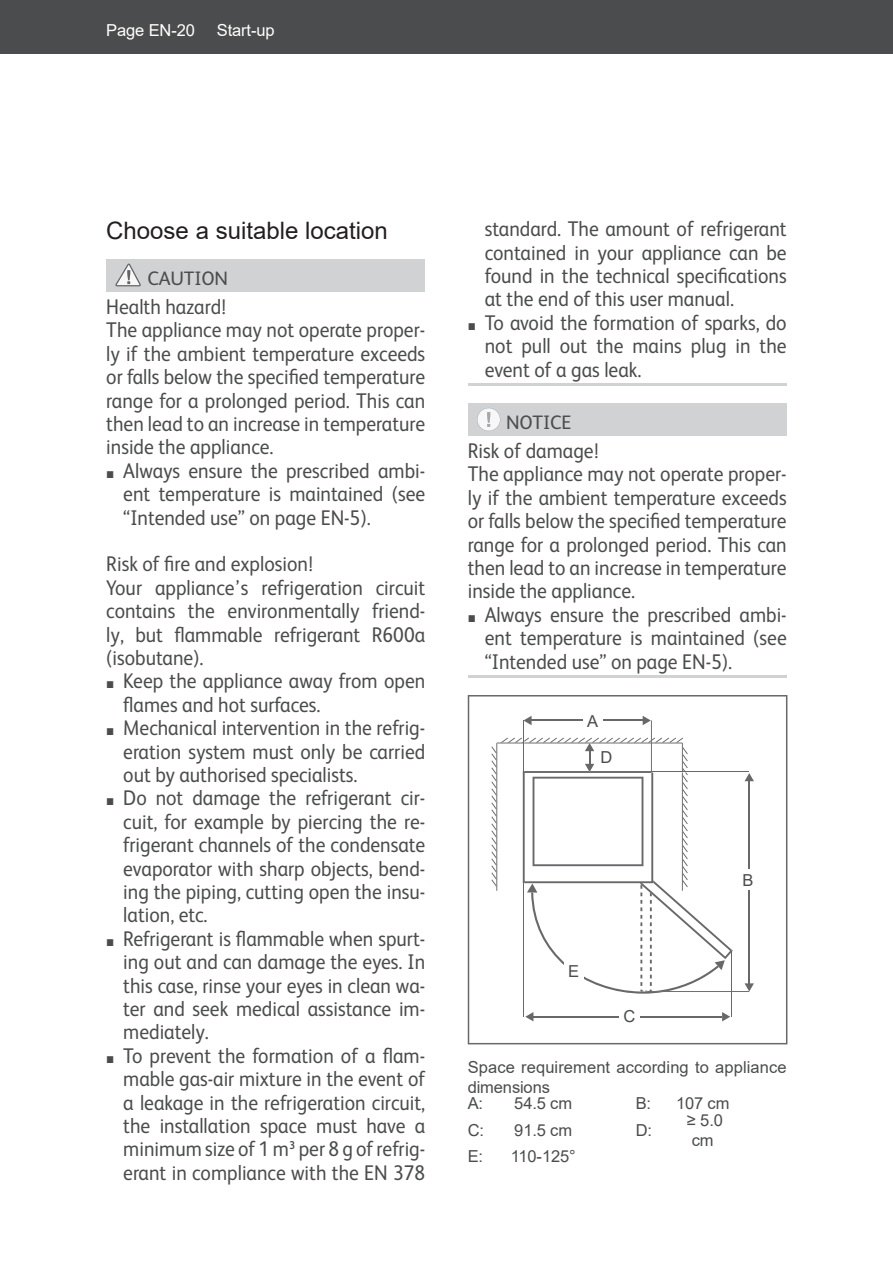
<style>
.page{position:relative;width:893px;height:1263px;background:#fff}
.page>*{position:absolute;margin:0;border:0;box-sizing:border-box;transform-origin:0 0}
.t1{font:24px "Arial";color:#231f20}
.t2{font:21.3px/23.4px "FS Albert";color:#4b4c4d;text-align:justify;scale:.92 1}
.t3{font:19.5px "FS Albert";letter-spacing:-.005em;color:#4b4c4d}
.t4{font:16.5px/19.8px "Arial";letter-spacing:.005em;color:#4b4c4d}
.t5{font:16.5px "Arial";letter-spacing:-.01em;color:#fff}
.s1{font-family:"Arial";font-size:14.7px}
</style>
<div class="page">
<div style="left:0;top:0;width:893px;height:54px;background:#4b4c4d"></div>
<div style="left:106px;top:259px;width:319px;height:33px;background:#d1d2d4"></div>
<svg style="left:115px;top:264px;width:26px;height:22px"></svg>
<hr style="left:468px;top:383px;width:319px;height:3px;background:#d1d2d4">
<div style="left:468px;top:403px;width:319px;height:33px;background:#d1d2d4"></div>
<hr style="left:468px;top:675px;width:319px;height:3px;background:#d1d2d4">
<svg style="left:477px;top:408px;width:23px;height:23px"></svg>
<svg style="left:468px;top:695px;width:319px;height:349px"></svg>
<div style="left:619px;top:1005px;width:20px;height:21px;background:#fff"></div>
<div style="left:738px;top:869px;width:20px;height:21px;background:#fff"></div>
<div style="left:583px;top:711px;width:19px;height:21px;background:#fff"></div>
<div style="left:596px;top:746px;width:20px;height:21px;background:#fff"></div>
<div style="left:564px;top:961px;width:19px;height:21px;background:#fff"></div>
<p class="t5" style="left:106px;top:22px;width:90px">Page EN-20</p>
<p class="t5" style="left:217px;top:22px;width:59px">Start-up</p>
<p class="t1" style="left:106px;top:217px;width:283px">Choose a suitable location</p>
<p class="t3" style="left:147px;top:271px;width:82px">CAUTION</p>
<p class="t2" style="left:106px;top:297px;width:348px;text-align:left">Health hazard!<br>The appliance may not operate proper&shy;ly if the ambient temperature exceeds or falls below the specified temperature range for a prolonged period. This can then lead to an increase in temperature inside the appliance.</p>
<p class="t2" style="left:123px;top:461px;width:330px;text-indent:-17px"><span class="s1">■</span> Always ensure the prescribed ambi&shy;ent temperature is maintained (see “Intended use” on page EN-5).</p>
<p class="t2" style="left:106px;top:554px;width:348px;text-align:left">Risk of fire and explosion!<br>Your appliance’s refrigeration circuit contains the environmentally friend&shy;ly, but flammable refrigerant R600a (isobutane).</p>
<p class="t2" style="left:123px;top:671px;width:330px;text-indent:-17px"><span class="s1">■</span> Keep the appliance away from open flames and hot surfaces.</p>
<p class="t2" style="left:123px;top:718px;width:330px;text-indent:-17px"><span class="s1">■</span> Mechanical intervention in the refrig&shy;eration system must only be carried out by authorised specialists.</p>
<p class="t2" style="left:123px;top:788px;width:330px;text-indent:-17px"><span class="s1">■</span> Do not damage the refrigerant cir&shy;cuit, for example by piercing the re&shy;frigerant channels of the condensate evaporator with sharp objects, bend&shy;ing the piping, cutting open the insu&shy;lation, etc.</p>
<p class="t2" style="left:123px;top:929px;width:330px;text-indent:-17px"><span class="s1">■</span> Refrigerant is flammable when spurt&shy;ing out and can damage the eyes. In this case, rinse your eyes in clean wa&shy;ter and seek medical assistance im&shy;mediately.</p>
<p class="t2" style="left:123px;top:1046px;width:330px;text-indent:-17px"><span class="s1">■</span> To prevent the formation of a flam&shy;mable gas-air mixture in the event of a leakage in the refrigeration circuit, the installation space must have a minimum size of 1 m³ per 8 g of refrig&shy;erant in compliance with the EN 378</p>
<p class="t2" style="left:485px;top:219px;width:330px">standard. The amount of refrigerant contained in your appliance can be found in the technical specifications at the end of this user manual.</p>
<p class="t2" style="left:485px;top:313px;width:330px;text-indent:-17px"><span class="s1">■</span> To avoid the formation of sparks, do not pull out the mains plug in the event of a gas leak.</p>
<p class="t3" style="left:506px;top:415px;width:67px">NOTICE</p>
<p class="t2" style="left:468px;top:441px;width:348px;text-align:left">Risk of damage!<br>The appliance may not operate proper&shy;ly if the ambient temperature exceeds or falls below the specified temperature range for a prolonged period. This can then lead to an increase in temperature inside the appliance.</p>
<p class="t2" style="left:485px;top:605px;width:330px;text-indent:-17px"><span class="s1">■</span> Always ensure the prescribed ambi&shy;ent temperature is maintained (see “Intended use” on page EN-5).</p>
<p class="t4" style="left:587px;top:712px;width:13px">A</p>
<p class="t4" style="left:600px;top:747px;width:13px">D</p>
<p class="t4" style="left:568px;top:962px;width:13px">E</p>
<p class="t4" style="left:623px;top:1006px;width:13px">C</p>
<p class="t4" style="left:742px;top:870px;width:13px">B</p>
<p class="t4" style="left:468px;top:1057px;width:320px">Space requirement according to appliance dimensions</p>
<p class="t4" style="left:468px;top:1094px;width:17px">A:</p>
<p class="t4" style="left:514px;top:1094px;width:59px">54.5 cm</p>
<p class="t4" style="left:636px;top:1094px;width:17px">B:</p>
<p class="t4" style="left:676px;top:1094px;width:55px">107 cm</p>
<p class="t4" style="left:468px;top:1120px;width:18px">C:</p>
<p class="t4" style="left:514px;top:1120px;width:59px">91.5 cm</p>
<p class="t4" style="left:636px;top:1120px;width:18px">D:</p>
<p class="t4" style="left:687px;top:1110px;width:38px">≥ 5.0 cm</p>
<p class="t4" style="left:468px;top:1147px;width:17px">E:</p>
<p class="t4" style="left:511px;top:1147px;width:66px">110-125°</p>
</div>
